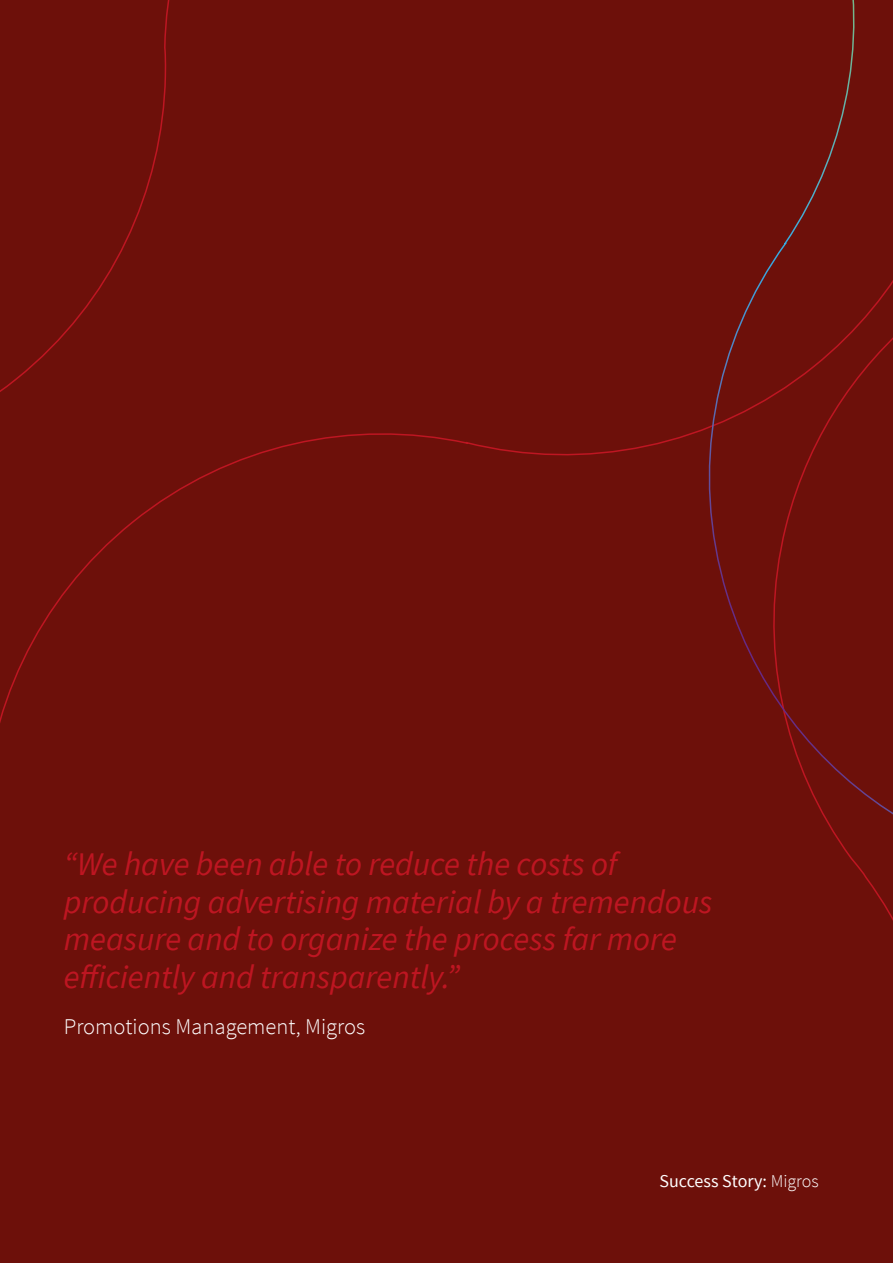
<style>
.page{position:relative;width:893px;height:1263px;background:#6d100a}
.page>*{position:absolute;margin:0;border:0;box-sizing:border-box;transform-origin:0 0}
.t1{font:italic 33px/37.5px "Source Sans Pro";color:#be1622}
.t2{font:300 22.5px "Source Sans Pro";color:#fff}
.t3{font:18px "Source Sans Pro";color:#fff}
.s1{font-weight:300}
</style>
<div class="page">
<div style="left:302px;top:0;width:591px;height:924px;background:#6d100a"></div>
<p class="t1" style="left:64px;top:845px;width:650px">“We have been able to reduce the costs of producing advertising material by a tremendous measure and to organize the process far more efficiently and transparently.”</p>
<p class="t2" style="left:64px;top:1013px;width:303px">Promotions Management, Migros</p>
<p class="t3" style="left:660px;top:1170px;width:161px">Success Story: <span class="s1">Migros</span></p>
</div>
